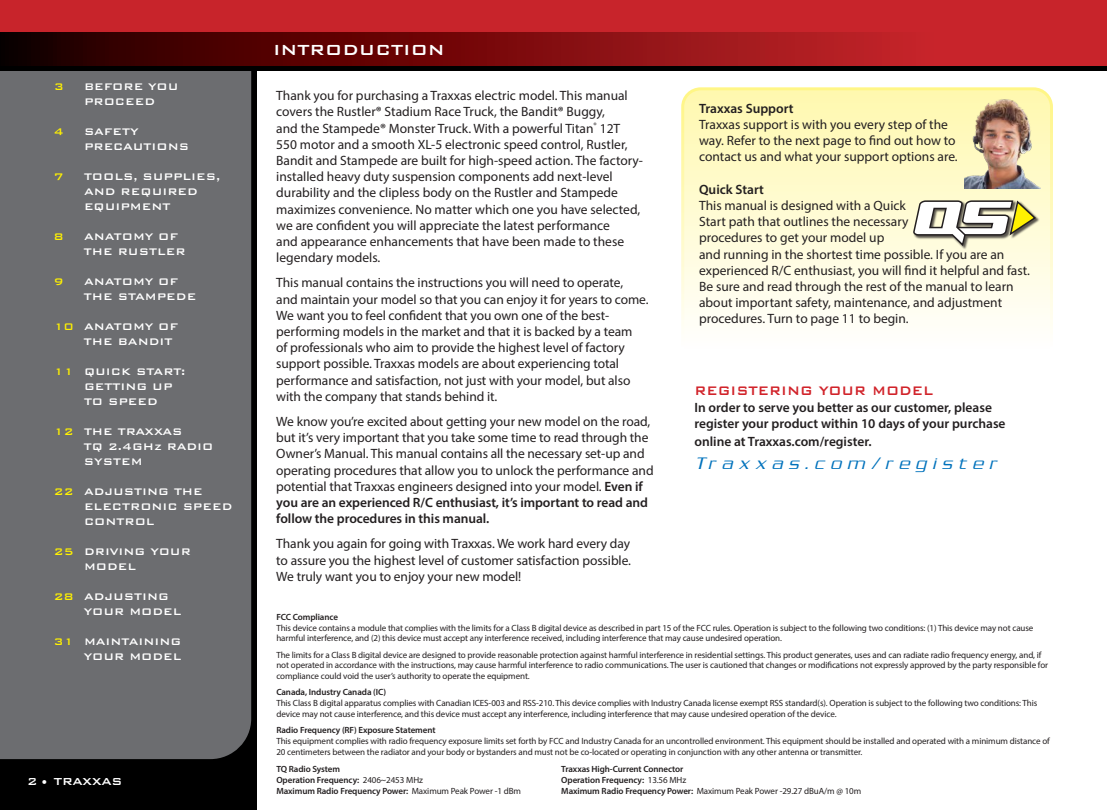
<style>
.page{position:relative;width:1107px;height:810px;background:#fff}
.page>*{position:absolute;margin:0;border:0;box-sizing:border-box;transform-origin:0 0}
.t1{font:500 19.5px "Bank Gothic BT";color:#fff}
.t2{font:italic 18px "Serpentine ICG Light";letter-spacing:.35em;color:#0072bc}
.t3{font:500 16.5px "Bank Gothic BT";color:#d1232a;scale:.91 1}
.t4{font:13.5px/16.2px "Myriad Pro";letter-spacing:-.005em;color:#231f20}
.t5{font:600 13.5px/16.6px "Myriad Pro";color:#231f20}
.t6{font:500 13.5px "Bank Gothic BT";letter-spacing:-.02em;color:#fff}
.t7{font:500 12.75px/15px "Bank Gothic BT";color:#fff}
.t8{font:500 12.75px "Bank Gothic BT";color:#fff101}
.t9{font:9px/10.8px "Myriad Pro";letter-spacing:-.01em;color:#231f20}
.t10{font:600 9px/10.8px "Myriad Pro";letter-spacing:-.01em;color:#231f20}
.s1{color:#fff101}
.s2{font-weight:600}
.s3{font-weight:400}
</style>
<div class="page">
<div style="left:0;top:13px;width:256px;height:797px;background:#000"></div>
<div style="left:0;top:71px;width:251px;height:688px;background:#6c6d70"></div>
<div style="left:0;top:0;width:1107px;height:70px;background:#000"></div>
<div style="left:0;top:0;width:1107px;height:51px;background:#c8242b"></div>
<svg style="left:0;top:32px;width:1107px;height:34px;background:#7f0f12"></svg>
<svg style="left:685px;top:91px;width:364px;height:226px;background:#fefad2"></svg>
<div style="left:681px;top:87px;width:372px;height:354px;border:3px solid #fff;border-radius:18px"></div>
<div style="left:913px;top:201px;width:127px;height:49px;background:#231f20;opacity:.75"></div>
<svg style="left:912px;top:199px;width:125px;height:49px"></svg>
<img style="left:965px;top:97px;width:75px;height:91px">
<p class="t8" style="left:54px;top:80px;width:11px">3</p>
<p class="t7" style="left:84px;top:79px;width:96px">BEFORE YOU<br>PROCEED</p>
<p class="t8" style="left:54px;top:125px;width:11px">4</p>
<p class="t7" style="left:84px;top:124px;width:107px">SAFETY<br>PRECAUTIONS</p>
<p class="t8" style="left:54px;top:170px;width:11px">7</p>
<p class="t7" style="left:84px;top:169px;width:138px">TOOLS, SUPPLIES,<br>AND REQUIRED<br>EQUIPMENT</p>
<p class="t8" style="left:54px;top:230px;width:11px">8</p>
<p class="t7" style="left:84px;top:229px;width:103px">ANATOMY OF<br>THE RUSTLER</p>
<p class="t8" style="left:54px;top:275px;width:11px">9</p>
<p class="t7" style="left:84px;top:274px;width:114px">ANATOMY OF<br>THE STAMPEDE</p>
<p class="t7" style="left:84px;top:319px;width:96px;text-indent:-30px"><span class="s1">10</span> ANATOMY OF<br>THE BANDIT</p>
<p class="t7" style="left:84px;top:364px;width:103px;text-indent:-30px"><span class="s1">11</span> QUICK START:<br>GETTING UP<br>TO SPEED</p>
<p class="t7" style="left:84px;top:424px;width:131px;text-indent:-30px"><span class="s1">12</span> THE TRAXXAS<br>TQ 2.4GHz RADIO<br>SYSTEM</p>
<p class="t7" style="left:84px;top:484px;width:150px;text-indent:-30px"><span class="s1">22</span> ADJUSTING THE<br>ELECTRONIC SPEED<br>CONTROL</p>
<p class="t7" style="left:84px;top:544px;width:108px;text-indent:-30px"><span class="s1">25</span> DRIVING YOUR<br>MODEL</p>
<p class="t7" style="left:84px;top:589px;width:99px;text-indent:-30px"><span class="s1">28</span> ADJUSTING<br>YOUR MODEL</p>
<p class="t7" style="left:54px;top:634px;width:129px;text-align:right"><span class="s1">31</span> MAINTAINING<br>YOUR MODEL</p>
<p class="t6" style="left:27px;top:774px;width:97px">2 • TRAXXAS</p>
<p class="t1" style="left:273px;top:40px;width:173px">INTRODUCTION</p>
<p class="t4" style="left:276px;top:87px;width:368px">Thank you for purchasing a Traxxas electric model. This manual covers the Rustler<span class="s2">®</span> Stadium Race Truck, the Bandit<span class="s2">®</span> Buggy,<br>and the Stampede<span class="s2">®</span> Monster Truck. With a powerful Titan<sup>®</sup> 12T 550 motor and a smooth XL-5 electronic speed control, Rustler, Bandit and Stampede are built for high-speed action. The factory&shy;installed heavy duty suspension components add next-level durability and the clipless body on the Rustler and Stampede maximizes convenience. No matter which one you have selected, we are confident you will appreciate the latest performance<br>and appearance enhancements that have been made to these legendary models.</p>
<p class="t4" style="left:276px;top:275px;width:374px">This manual contains the instructions you will need to operate,<br>and maintain your model so that you can enjoy it for years to come.<br>We want you to feel confident that you own one of the best&shy;performing models in the market and that it is backed by a team<br>of professionals who aim to provide the highest level of factory support possible. Traxxas models are about experiencing total performance and satisfaction, not just with your model, but also with the company that stands behind it.</p>
<p class="t4" style="left:276px;top:413px;width:379px">We know you’re excited about getting your new model on the road, but it’s very important that you take some time to read through the Owner’s Manual. This manual contains all the necessary set-up and operating procedures that allow you to unlock the performance and potential that Traxxas engineers designed into your model. <span class="s2">Even if you are an experienced R/C enthusiast, it’s important to read and follow the procedures in this manual.</span></p>
<p class="t4" style="left:276px;top:536px;width:356px;text-align:justify">Thank you again for going with Traxxas. We work hard every day to assure you the highest level of customer satisfaction possible.<br>We truly want you to enjoy your new model!</p>
<p class="t5" style="left:699px;top:100px;width:96px">Traxxas Support</p>
<p class="t4" style="left:699px;top:116px;width:260px">Traxxas support is with you every step of the way. Refer to the next page to find out how to contact us and what your support options are.</p>
<p class="t5" style="left:699px;top:181px;width:66px">Quick Start</p>
<p class="t4" style="left:699px;top:197px;width:332px">This manual is designed with a Quick<br>Start path that outlines the necessary<br>procedures to get your model up<br>and running in the shortest time possible. If you are an experienced R/C enthusiast, you will find it helpful and fast.</p>
<p class="t4" style="left:699px;top:278px;width:316px">Be sure and read through the rest of the manual to learn about important safety, maintenance, and adjustment procedures. Turn to page 11 to begin.</p>
<p class="t3" style="left:694px;top:382px;width:264px">REGISTERING YOUR MODEL</p>
<p class="t5" style="left:694px;top:399px;width:313px">In order to serve you better as our customer, please register your product within 10 days of your purchase</p>
<p class="t5" style="left:694px;top:433px;width:179px">online at Traxxas.com/register.</p>
<p class="t2" style="left:694px;top:453px;width:304px">Traxxas.com/register</p>
<p class="t10" style="left:276px;top:611px;width:63px">FCC Compliance</p>
<p class="t9" style="left:276px;top:622px;width:759px">This device contains a module that complies with the limits for a Class B digital device as described in part 15 of the FCC rules. Operation is subject to the following two conditions: (1) This device may not cause harmful interference, and (2) this device must accept any interference received, including interference that may cause undesired operation.</p>
<p class="t9" style="left:276px;top:649px;width:773px">The limits for a Class B digital device are designed to provide reasonable protection against harmful interference in residential settings. This product generates, uses and can radiate radio frequency energy, and, if not operated in accordance with the instructions, may cause harmful interference to radio communications. The user is cautioned that changes or modifications not expressly approved by the party responsible for compliance could void the user’s authority to operate the equipment.</p>
<p class="t10" style="left:276px;top:687px;width:111px">Canada, Industry Canada (IC)</p>
<p class="t9" style="left:276px;top:698px;width:763px">This Class B digital apparatus complies with Canadian ICES-003 and RSS-210. This device complies with Industry Canada license exempt RSS standard(s). Operation is subject to the following two conditions: This device may not cause interference, and this device must accept any interference, including interference that may cause undesired operation of the device.</p>
<p class="t10" style="left:276px;top:725px;width:161px">Radio Frequency (RF) Exposure Statement</p>
<p class="t9" style="left:276px;top:735px;width:775px">This equipment complies with radio frequency exposure limits set forth by FCC and Industry Canada for an uncontrolled environment. This equipment should be installed and operated with a minimum distance of<br>20 centimeters between the radiator and your body or bystanders and must not be co-located or operating in conjunction with any other antenna or transmitter.</p>
<p class="t10" style="left:276px;top:764px;width:65px">TQ Radio System</p>
<p class="t10" style="left:276px;top:774px;width:148px">Operation Frequency: <span class="s3">2406~2453 MHz</span></p>
<p class="t10" style="left:276px;top:785px;width:246px">Maximum Radio Frequency Power: <span class="s3">Maximum Peak Power -1 dBm</span></p>
<p class="t10" style="left:561px;top:764px;width:302px">Traxxas High-Current Connector<br>Operation Frequency: <span class="s3">13.56 MHz<br></span>Maximum Radio Frequency Power: <span class="s3">Maximum Peak Power -29.27 dBuA/m @ 10m</span></p>
</div>
